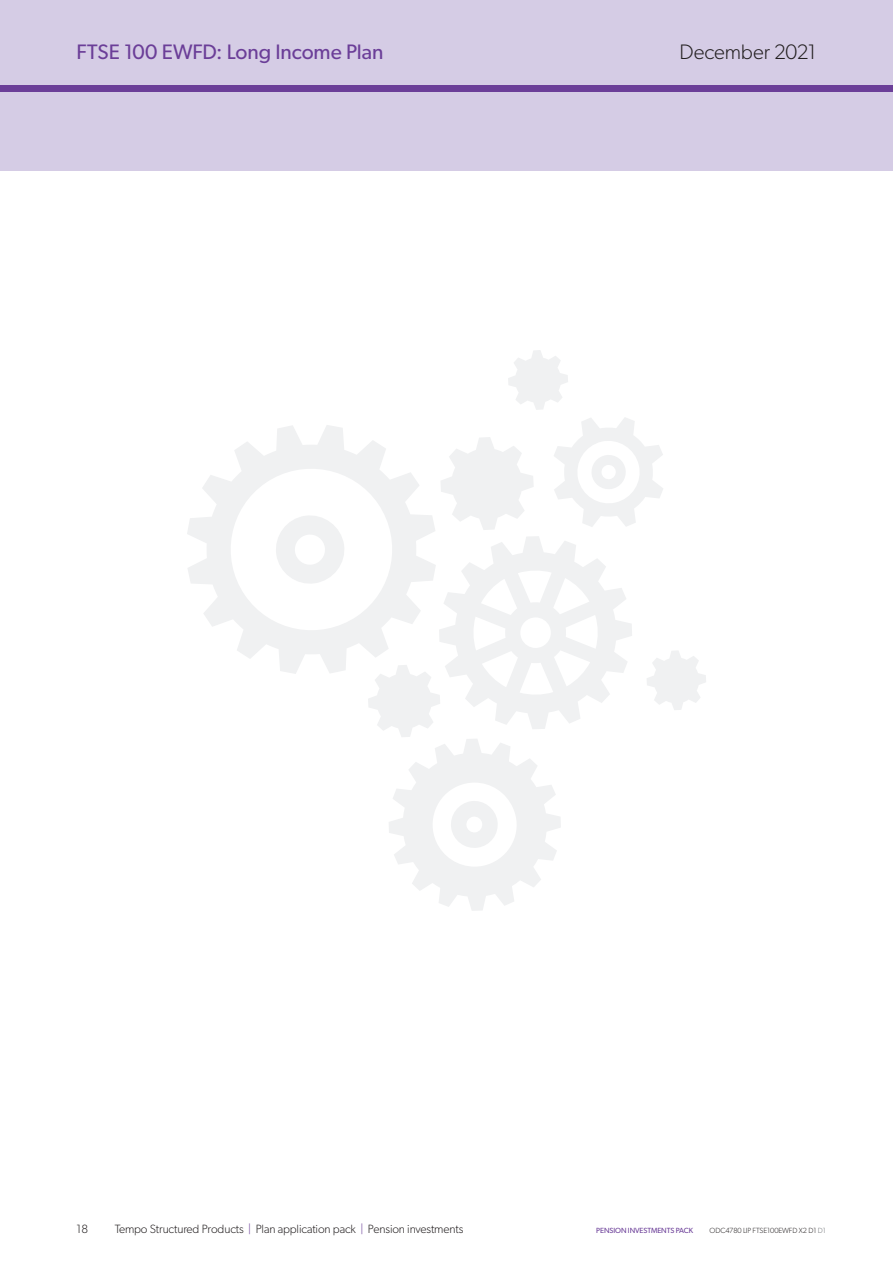
<style>
.page{position:relative;width:893px;height:1263px;background:#fff}
.page>*{position:absolute;margin:0;border:0;box-sizing:border-box;transform-origin:0 0}
.t1{font:21px "Gibson";letter-spacing:-.005em;color:#6b3e98}
.t2{font:300 21px "Gibson";letter-spacing:-.005em;color:#231f20}
.t3{font:300 12px "Gibson";letter-spacing:-.01em;color:#231f20}
.t4{font:7.5px "Gibson";letter-spacing:-.01em;color:#6b3e98}
.t5{font:300 7.5px "Gibson";letter-spacing:-.01em;color:#231f20}
.s1{color:#6b3e98}
.s2{color:#727579}
</style>
<div class="page">
<div style="left:0;top:0;width:893px;height:170px;background:#d5cce5"></div>
<div style="left:0;top:85px;width:893px;height:6px;background:#6b3e98"></div>
<svg style="left:187px;top:425px;width:248px;height:249px"></svg>
<svg style="left:274px;top:513px;width:73px;height:73px"></svg>
<svg style="left:554px;top:417px;width:109px;height:110px"></svg>
<svg style="left:441px;top:437px;width:93px;height:93px"></svg>
<svg style="left:647px;top:651px;width:59px;height:59px"></svg>
<svg style="left:508px;top:350px;width:60px;height:60px"></svg>
<svg style="left:368px;top:536px;width:264px;height:375px"></svg>
<h1 class="t1" style="left:77px;top:39px;width:308px">FtSE 100 EWFD: long income Plan</h1>
<h1 class="t2" style="left:680px;top:39px;width:138px">December 2021</h1>
<p class="t3" style="left:115px;top:1222px;width:350px">Tempo Structured Products <span class="s1">|</span> Plan application pack <span class="s1">|</span> Pension investments</p>
<p class="t5" style="left:710px;top:1226px;width:118px">ODC4780 LIP FTSE100EWFD X2 D1 <span class="s2">D1</span></p>
<p class="t3" style="left:77px;top:1222px;width:15px">2618</p>
<p class="t4" style="left:596px;top:1226px;width:98px">PENSION INVESTMENTS ACK</p>
<p class="t4" style="left:659px;top:1226px;width:35px">FUll Pack</p>
</div>
